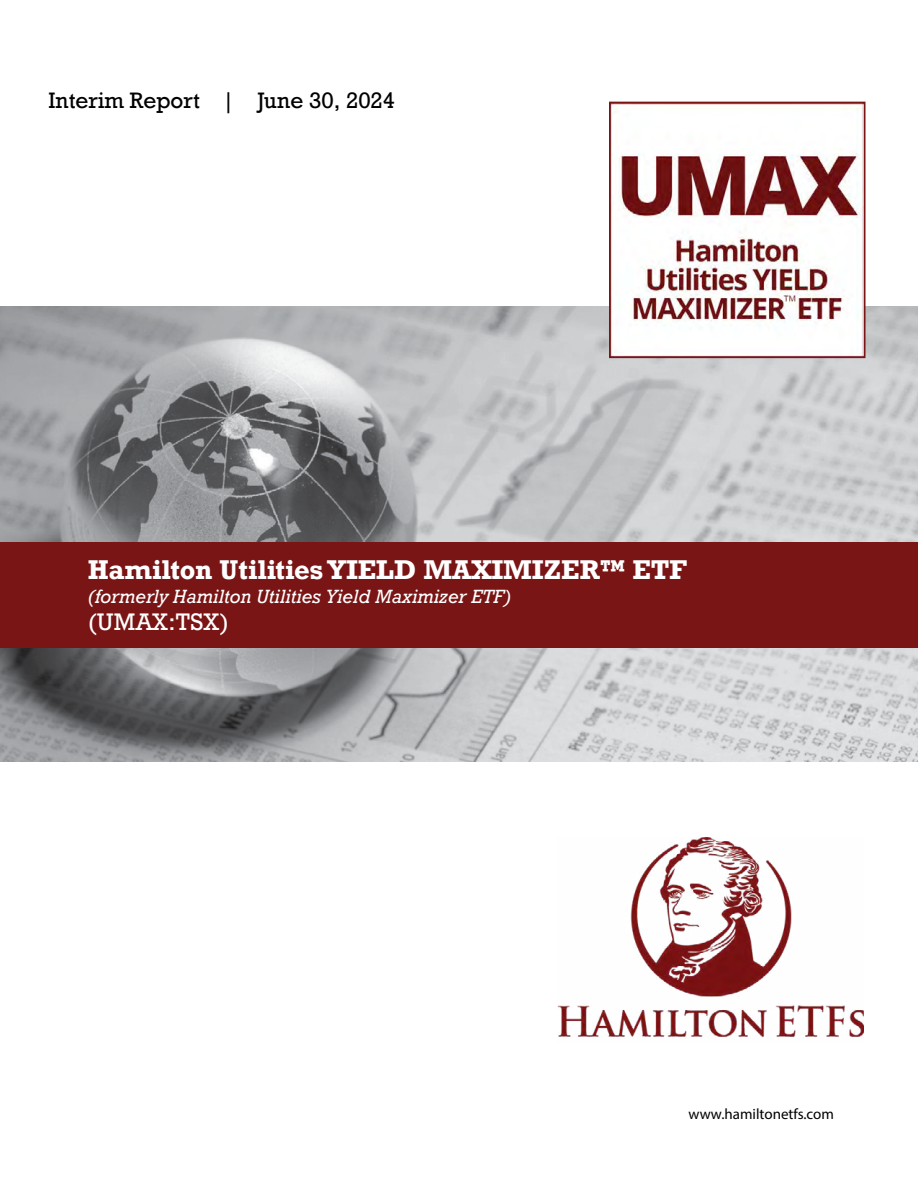
<style>
.page{position:relative;width:918px;height:1188px;background:#fff}
.page>*{position:absolute;margin:0;border:0;box-sizing:border-box;transform-origin:0 0}
.page_headings{font:700 25.5px "Rockwell";color:#fff}
.page_headings-2{font:22.5px "Rockwell";color:#fff}
.Report_Date{font:21px "Rockwell";color:#000}
.page_headings-3{font:italic 18px "Rockwell";color:#fff}
.t1{font:15px "Myriad Pro";color:#000}
</style>
<div class="page">
<img style="left:0;top:306px;width:918px;height:456px">
<div style="left:0;top:542px;width:918px;height:106px;background:#7a1515"></div>
<svg style="left:608px;top:101px;width:258px;height:258px"></svg>
<img style="left:558px;top:837px;width:306px;height:200px">
<p class="Report_Date" style="left:48px;top:87px;width:348px">Interim Report | June 30, 2024</p>
<h1 class="page_headings" style="left:88px;top:553px;width:601px">Hamilton Utilities YIELD MAXIMIZER™ ETF</h1>
<h1 class="page_headings-3" style="left:88px;top:585px;width:425px">(formerly Hamilton Utilities Yield Maximizer ETF)</h1>
<h1 class="page_headings-2" style="left:88px;top:608px;width:143px">(UMAX:TSX)</h1>
<p class="t1" style="left:688px;top:1105px;width:147px">www.hamiltonetfs.com</p>
</div>
